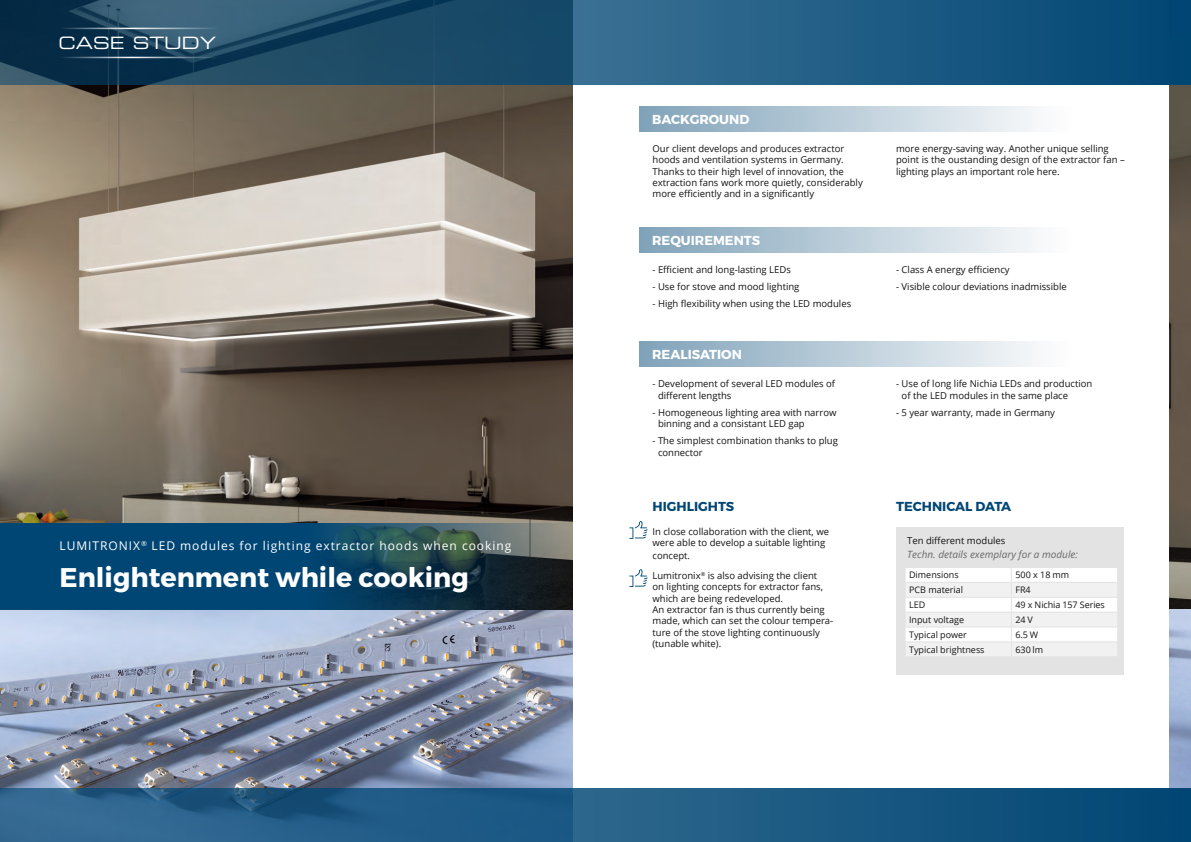
<style>
.page{position:relative;width:1191px;height:842px;background:#fff}
.page>*{position:absolute;margin:0;border:0;box-sizing:border-box;transform-origin:0 0}
.A_Einleitung_Head_D{font:700 27px "Montserrat";color:#fff}
.t1{font:17px "Eurostile LT Std Ex 2";color:#fff}
.A_Einleitung_Head_D-2{font:700 13px "Montserrat";color:#fff}
.A_Einleitung_Head_D-3{font:700 13px "Montserrat";color:#004674}
.A_Einleitung_Head_D-4{font:12px "Open Sans";letter-spacing:.08em;color:#fff}
.A_Einleitung_Head_D-5{font:italic 10px "Open Sans";color:#686867}
.t2{font:9.5px/11.4px "Open Sans";color:#131413}
.A_Einleitung_Head_D-6{font:9px "Open Sans";color:#131413}
</style>
<div class="page">
<img style="left:1169px;top:85px;width:22px;height:703px">
<img style="left:0;top:85px;width:573px;height:703px">
<div style="left:896px;top:527px;width:227px;height:148px;background:#e3e3e3"></div>
<div style="left:639px;top:342px;width:452px;height:25px;background:linear-gradient(to right,#80a2b9,#fff)"></div>
<div style="left:639px;top:227px;width:452px;height:26px;background:linear-gradient(to right,#80a2b9,#fff)"></div>
<svg style="left:0;top:0;width:1191px;height:85px;background:#1c5173"></svg>
<hr style="left:59px;top:28px;width:159px;height:1px;background:#fff">
<hr style="left:59px;top:57px;width:159px;height:1px;background:#fff">
<svg style="left:906px;top:568px;width:211px;height:88px"></svg>
<svg style="left:0;top:523px;width:573px;height:86px;background:#104564"></svg>
<div style="left:639px;top:106px;width:452px;height:26px;background:linear-gradient(to right,#80a2b9,#fff)"></div>
<svg style="left:629px;top:521px;width:18px;height:18px"></svg>
<svg style="left:629px;top:569px;width:18px;height:18px"></svg>
<svg style="left:0;top:788px;width:1191px;height:54px;background:#1d5983"></svg>
<p class="t1" style="left:59px;top:31px;width:159px">CASE STUDY</p>
<p class="A_Einleitung_Head_D-4" style="left:60px;top:537px;width:453px">LUMITRONIX<sup>®</sup> LED modules for lighting extractor hoods when cooking</p>
<p class="A_Einleitung_Head_D" style="left:60px;top:561px;width:411px">Enlightenment while cooking</p>
<p class="A_Einleitung_Head_D-2" style="left:652px;top:111px;width:99px">BACKGROUND</p>
<p class="t2" style="left:652px;top:142px;width:212px">Our client develops and produces extractor hoods and ventilation systems in Germany.<br>Thanks to their high level of innovation, the extraction fans work more quietly, considerably more efficiently and in a significantly</p>
<p class="A_Einleitung_Head_D-2" style="left:652px;top:232px;width:109px">REQUIREMENTS</p>
<p class="t2" style="left:652px;top:264px;width:140px">- Efficient and long-lasting LEDs</p>
<p class="t2" style="left:652px;top:281px;width:148px">- Use for stove and mood lighting</p>
<p class="t2" style="left:652px;top:298px;width:200px">- High flexibility when using the LED modules</p>
<p class="A_Einleitung_Head_D-2" style="left:652px;top:347px;width:91px">REALISATION</p>
<p class="t2" style="left:658px;top:378px;width:179px;text-indent:-6px">- Development of several LED modules of different lengths</p>
<p class="t2" style="left:658px;top:406px;width:180px;text-indent:-6px">- Homogeneous lighting area with narrow binning and a consistant LED gap</p>
<p class="t2" style="left:658px;top:435px;width:181px;text-indent:-6px">- The simplest combination thanks to plug connector</p>
<p class="t2" style="left:896px;top:142px;width:230px">more energy-saving way. Another unique selling point is the oustanding design of the extractor fan – lighting plays an important role here.</p>
<p class="t2" style="left:896px;top:264px;width:115px">- Class A energy efficiency</p>
<p class="t2" style="left:896px;top:281px;width:172px">- Visible colour deviations inadmissible</p>
<p class="t2" style="left:901px;top:378px;width:192px;text-indent:-6px">- Use of long life Nichia LEDs and production of the LED modules in the same place</p>
<p class="t2" style="left:896px;top:406px;width:160px">- 5 year warranty, made in Germany</p>
<p class="A_Einleitung_Head_D-3" style="left:652px;top:498px;width:83px">HIGHLIGHTS</p>
<p class="A_Einleitung_Head_D-3" style="left:896px;top:498px;width:117px">TECHNICAL DATA</p>
<p class="t2" style="left:652px;top:525px;width:178px">In close collaboration with the client, we were able to develop a suitable lighting</p>
<p class="t2" style="left:652px;top:550px;width:39px">concept.</p>
<p class="t2" style="left:652px;top:569px;width:182px">Lumitronix<sup>®</sup> is also advising the client<br>on lighting concepts for extractor fans, which are being redeveloped.<br>An extractor fan is thus currently being made, which can set the colour tempera&shy;ture of the stove lighting continuously (tunable white).</p>
<p class="t2" style="left:907px;top:534px;width:100px">Ten different modules</p>
<p class="A_Einleitung_Head_D-5" style="left:907px;top:548px;width:172px">Techn. details exemplary for a module:</p>
<p class="A_Einleitung_Head_D-6" style="left:909px;top:569px;width:51px">Dimensions</p>
<p class="A_Einleitung_Head_D-6" style="left:1015px;top:569px;width:55px">500 x 18 mm</p>
<p class="A_Einleitung_Head_D-6" style="left:909px;top:584px;width:56px">PCB material</p>
<p class="A_Einleitung_Head_D-6" style="left:1015px;top:584px;width:17px">FR4</p>
<p class="A_Einleitung_Head_D-6" style="left:909px;top:599px;width:18px">LED</p>
<p class="A_Einleitung_Head_D-6" style="left:1015px;top:599px;width:91px">49 x Nichia 157 Series</p>
<p class="A_Einleitung_Head_D-6" style="left:909px;top:614px;width:56px">Input voltage</p>
<p class="A_Einleitung_Head_D-6" style="left:1015px;top:614px;width:19px">24 V</p>
<p class="A_Einleitung_Head_D-6" style="left:909px;top:628px;width:59px">Typical power</p>
<p class="A_Einleitung_Head_D-6" style="left:1015px;top:628px;width:24px">6.5 W</p>
<p class="A_Einleitung_Head_D-6" style="left:909px;top:643px;width:77px">Typical brightness</p>
<p class="A_Einleitung_Head_D-6" style="left:1015px;top:643px;width:29px">630 lm</p>
</div>
